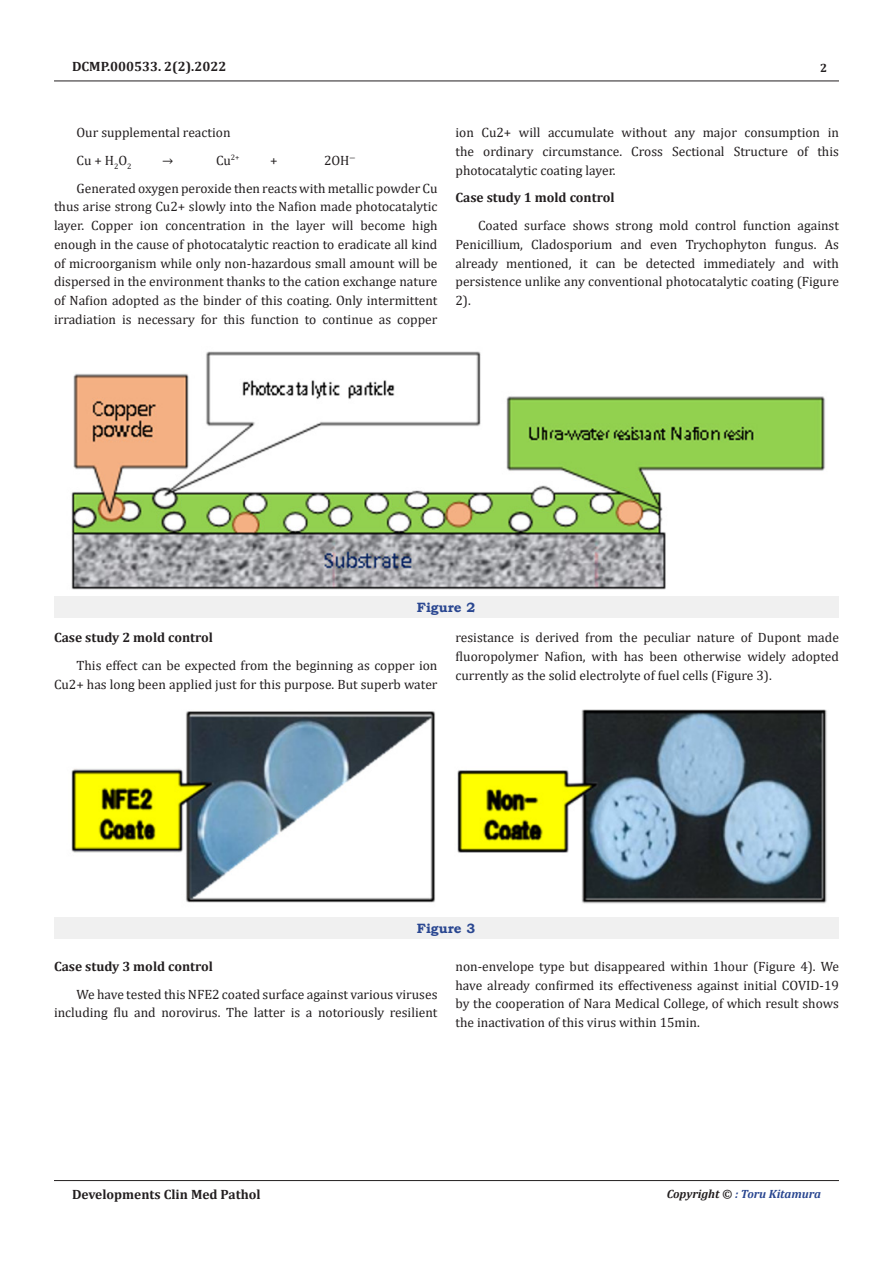
<style>
.page{position:relative;width:893px;height:1263px;background:#fff}
.page>*{position:absolute;margin:0;border:0;box-sizing:border-box;transform-origin:0 0}
.t1{font:13.5px/18.8px "Cambria";color:#231f20;text-align:justify}
.t2{font:700 13.5px "Cambria";color:#231f20}
.t3{font:700 13.5px "Bookman Old Style";color:#2a4791}
.t4{font:italic 700 12px "Cambria";color:#2a4791}
.t5{font:700 12px "Cambria";color:#231f20}
.s1{color:#231f20}
</style>
<div class="page">
<hr style="left:54px;top:81px;width:785px;height:1px;background:#231f20">
<hr style="left:54px;top:1180px;width:785px;height:1px;background:#231f20">
<img style="left:71px;top:351px;width:755px;height:239px">
<div style="left:54px;top:596px;width:784px;height:22px;background:#f0f0f0"></div>
<img style="left:71px;top:709px;width:756px;height:195px">
<div style="left:54px;top:917px;width:784px;height:22px;background:#f0f0f0"></div>
<p class="t2" style="left:72px;top:56px;width:156px">DCMP.000533. 2(2).2022</p>
<p class="t5" style="left:820px;top:60px;width:9px">2</p>
<p class="t1" style="left:76px;top:123px;width:156px">Our supplemental reaction</p>
<p class="t1" style="left:76px;top:151px;width:57px">Cu + H<sub>2</sub>O<sub>2</sub></p>
<p class="t1" style="left:162px;top:151px;width:13px">→</p>
<p class="t1" style="left:216px;top:151px;width:25px">Cu<sup>2+</sup></p>
<p class="t1" style="left:270px;top:151px;width:9px">+</p>
<p class="t1" style="left:324px;top:151px;width:33px">2OH<sup>―</sup></p>
<p class="t1" style="left:54px;top:178px;width:385px;text-indent:22px">Generated oxygen peroxide then reacts with metallic powder Cu thus arise strong Cu2+ slowly into the Nafion made photocatalytic layer. Copper ion concentration in the layer will become high enough in the cause of photocatalytic reaction to eradicate all kind of microorganism while only non-hazardous small amount will be dispersed in the environment thanks to the cation exchange nature of Nafion adopted as the binder of this coating. Only intermittent irradiation is necessary for this function to continue as copper</p>
<p class="t1" style="left:455px;top:123px;width:385px">ion Cu2+ will accumulate without any major consumption in the ordinary circumstance. Cross Sectional Structure of this photocatalytic coating layer.</p>
<p class="t2" style="left:455px;top:188px;width:161px">Case study 1 mold control</p>
<p class="t1" style="left:455px;top:216px;width:385px;text-indent:22px">Coated surface shows strong mold control function against Penicillium, Cladosporium and even Trychophyton fungus. As already mentioned, it can be detected immediately and with persistence unlike any conventional photocatalytic coating (Figure 2).</p>
<p class="t3" style="left:417px;top:598px;width:60px">Figure 2</p>
<p class="t2" style="left:54px;top:628px;width:161px">Case study 2 mold control</p>
<p class="t1" style="left:54px;top:656px;width:385px;text-align:right">This effect can be expected from the beginning as copper ion<br>Cu2+ has long been applied just for this purpose. But superb water</p>
<p class="t1" style="left:455px;top:628px;width:385px">resistance is derived from the peculiar nature of Dupont made fluoropolymer Nafion, with has been otherwise widely adopted currently as the solid electrolyte of fuel cells (Figure 3).</p>
<p class="t3" style="left:417px;top:918px;width:60px">Figure 3</p>
<p class="t2" style="left:54px;top:957px;width:161px">Case study 3 mold control</p>
<p class="t1" style="left:54px;top:985px;width:385px;text-align:right">We have tested this NFE2 coated surface against various viruses including flu and norovirus. The latter is a notoriously resilient</p>
<p class="t1" style="left:455px;top:957px;width:385px">non-envelope type but disappeared within 1hour (Figure 4). We have already confirmed its effectiveness against initial COVID-19 by the cooperation of Nara Medical College, of which result shows the inactivation of this virus within 15min.</p>
<p class="t2" style="left:72px;top:1185px;width:190px">Developments Clin Med Pathol</p>
<p class="t4" style="left:667px;top:1185px;width:156px"><span class="s1">Copyright ©</span> : Toru Kitamura</p>
</div>
